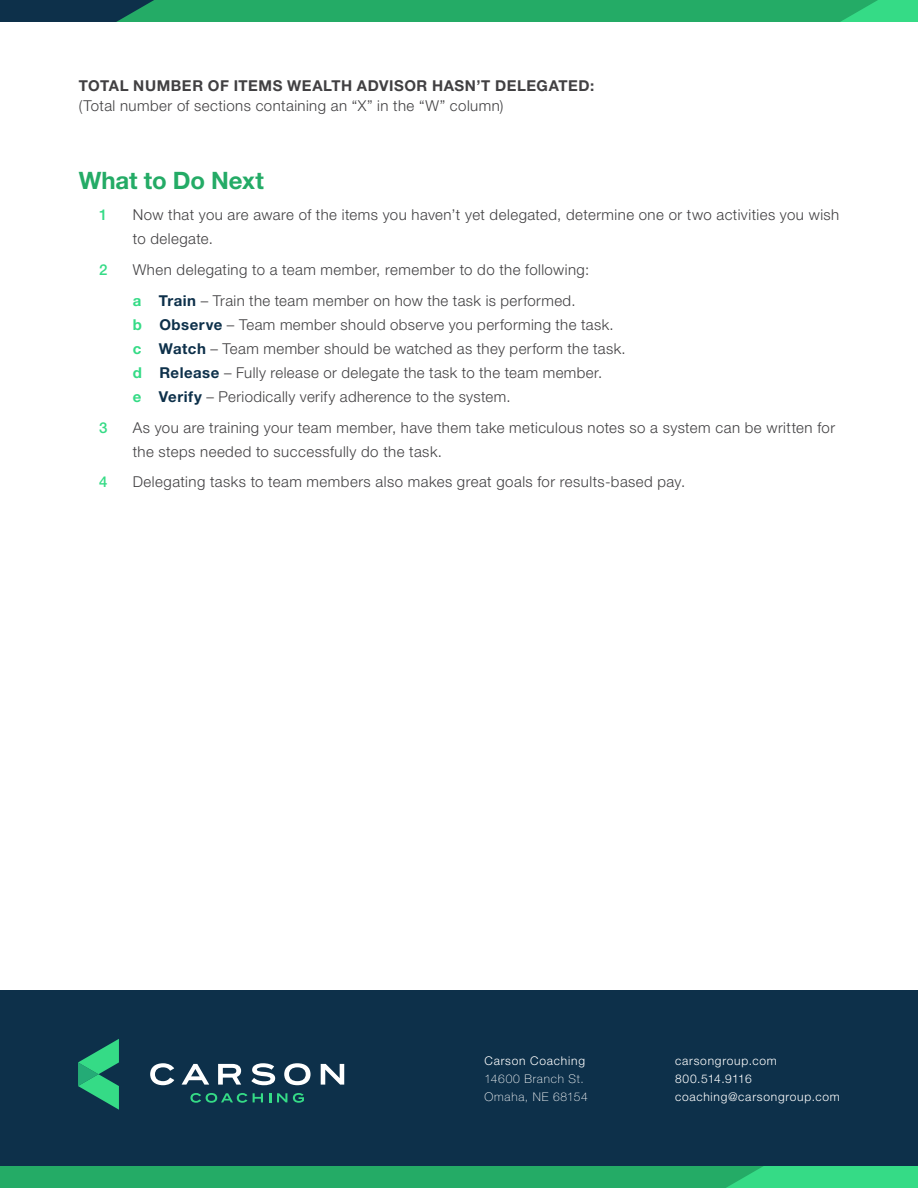
<style>
.page{position:relative;width:918px;height:1188px;background:#fff}
.page>*{position:absolute;margin:0;border:0;box-sizing:border-box;transform-origin:0 0}
.t1{font:700 24px "Helvetica Neue LT Pro";letter-spacing:-.005em;color:#24ab66}
.t2{font:300 15px/24px "Helvetica Neue LT Pro";letter-spacing:.03em;color:#414042}
.t3{font:700 15px "Helvetica Neue LT Pro";letter-spacing:.035em;color:#414042}
.t4{font:500 15px "Helvetica Neue LT Pro";color:#35db86}
.t5{font:300 12px/18px "Helvetica Neue LT Pro";letter-spacing:.065em;color:#fff}
.t6{font:100 12px/18px "Helvetica Neue LT Pro";letter-spacing:.065em;color:#fff}
.s1{font-weight:700;color:#35db86}
.s2{font-weight:700;color:#0d304a}
</style>
<div class="page">
<div style="left:0;top:0;width:918px;height:22px;background:#0d304a"></div>
<svg style="left:116px;top:0;width:802px;height:22px;background:#24ab67"></svg>
<div style="left:0;top:990px;width:918px;height:198px;background:#0d304a"></div>
<div style="left:0;top:1166px;width:918px;height:22px;background:#24ab66"></div>
<svg style="left:726px;top:1166px;width:192px;height:22px;background:#33d682"></svg>
<svg style="left:78px;top:1039px;width:41px;height:71px"></svg>
<svg style="left:251px;top:1063px;width:24px;height:22px"></svg>
<svg style="left:284px;top:1063px;width:27px;height:22px"></svg>
<svg style="left:321px;top:1064px;width:23px;height:21px"></svg>
<svg style="left:182px;top:1064px;width:27px;height:21px"></svg>
<svg style="left:218px;top:1064px;width:23px;height:21px"></svg>
<svg style="left:150px;top:1063px;width:24px;height:22px"></svg>
<svg style="left:190px;top:1093px;width:57px;height:10px"></svg>
<svg style="left:253px;top:1093px;width:10px;height:9px"></svg>
<svg style="left:269px;top:1093px;width:2px;height:9px"></svg>
<svg style="left:277px;top:1093px;width:10px;height:9px"></svg>
<svg style="left:293px;top:1093px;width:11px;height:10px"></svg>
<p class="t3" style="left:79px;top:76px;width:517px">TOTAL NUMBER OF ITEMS WEALTH ADVISOR HASN’T DELEGATED:</p>
<p class="t2" style="left:79px;top:93px;width:426px">(Total number of sections containing an “X” in the “W” column)</p>
<h1 class="t1" style="left:79px;top:165px;width:186px">What to Do Next</h1>
<p class="t4" style="left:99px;top:206px;width:10px">1</p>
<p class="t2" style="left:133px;top:203px;width:708px">Now that you are aware of the items you haven’t yet delegated, determine one or two activities you wish to delegate.</p>
<p class="t4" style="left:99px;top:261px;width:10px">2</p>
<p class="t2" style="left:133px;top:254px;width:458px;line-height:30.8px">When delegating to a team member, remember to do the following: <span class="s1">a</span> <span class="s2">Train</span> – Train the team member on how the task is performed.</p>
<p class="t2" style="left:133px;top:312px;width:494px"><span class="s1">b</span> <span class="s2">Observe</span> – Team member should observe you performing the task. <span class="s1">c</span> <span class="s2">Watch</span> – Team member should be watched as they perform the task. <span class="s1">d</span> <span class="s2">Release</span> – Fully release or delegate the task to the team member.<br><span class="s1">e</span> <span class="s2">Verify</span> – Periodically verify adherence to the system.</p>
<p class="t4" style="left:99px;top:418px;width:10px">3</p>
<p class="t2" style="left:133px;top:415px;width:704px">As you are training your team member, have them take meticulous notes so a system can be written for the steps needed to successfully do the task.</p>
<p class="t4" style="left:99px;top:473px;width:10px">4</p>
<p class="t2" style="left:133px;top:470px;width:554px">Delegating tasks to team members also makes great goals for results-based pay.</p>
<p class="t5" style="left:485px;top:1051px;width:102px">Carson Coaching</p>
<p class="t6" style="left:485px;top:1070px;width:105px">14600 Branch St.<br>Omaha, NE 68154</p>
<p class="t5" style="left:675px;top:1051px;width:166px">carsongroup.com<br>800.514.9116 coaching@carsongroup.com</p>
</div>
